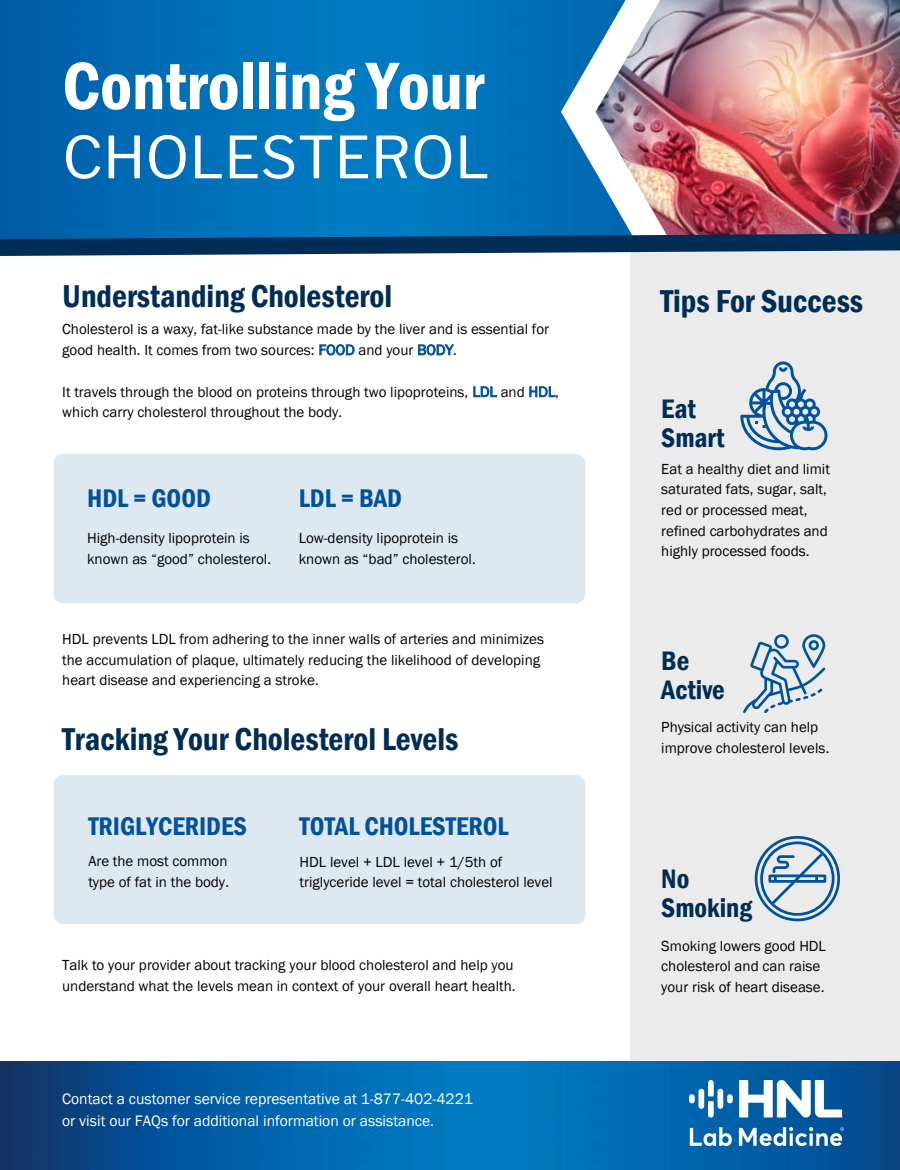
<style>
.page{position:relative;width:900px;height:1170px;background:#fff}
.page>*{position:absolute;margin:0;border:0;box-sizing:border-box;transform-origin:0 0}
.t1{font:600 condensed 69.5px "Franklin Gothic";color:#fff}
.t2{font:57.62px "Libre Franklin";color:#fff}
.t3{font:600 condensed 32.5px "Franklin Gothic";color:#002d55}
.t4{font:600 condensed 27.5px/29px "Franklin Gothic";color:#002d55}
.t5{font:600 condensed 26.25px "Franklin Gothic";color:#00529a}
.t6{font:15.62px/21.5px "Franklin Gothic";color:#fff}
.t7{font:15px/20.6px "Franklin Gothic";color:#000}
.s1{color:#00529a}
</style>
<div class="page">
<img style="left:0;top:0;width:561px;height:223px">
<svg style="left:561px;top:0;width:35px;height:223px;fill:#016db5"></svg>
<img style="left:596px;top:0;width:304px;height:223px">
<div style="left:630px;top:235px;width:270px;height:935px;background:#ebebeb"></div>
<svg style="left:0;top:223px;width:900px;height:33px;background:#255682"></svg>
<svg style="left:743px;top:634px;width:82px;height:80px"></svg>
<svg style="left:755px;top:836px;width:85px;height:85px"></svg>
<svg style="left:740px;top:361px;width:88px;height:89px"></svg>
<div style="left:54px;top:454px;width:531px;height:149px;background:#dee8f1"></div>
<div style="left:54px;top:775px;width:531px;height:149px;background:#dee8f1"></div>
<img style="left:0;top:1062px;width:900px;height:108px">
<img style="left:689px;top:1080px;width:154px;height:65px">
<p class="t1" style="left:62px;top:45px;width:423px">Controlling Your</p>
<p class="t2" style="left:62px;top:123px;width:429px">CHOLESTEROL</p>
<p class="t3" style="left:62px;top:277px;width:331px">Understanding Cholesterol</p>
<p class="t3" style="left:660px;top:283px;width:204px">Tips For Success</p>
<p class="t7" style="left:62px;top:319px;width:488px">Cholesterol is a waxy, fat-like substance made by the liver and is essential for good health. It comes from two sources: <span class="s1">FOOD</span> and your <span class="s1">BODY</span>.</p>
<p class="t7" style="left:62px;top:381px;width:498px">It travels through the blood on proteins through two lipoproteins, <span class="s1">LDL</span> and <span class="s1">HDL</span>, which carry cholesterol throughout the body.</p>
<p class="t4" style="left:661px;top:394px;width:65px">Eat<br>Smart</p>
<p class="t7" style="left:661px;top:458px;width:170px">Eat a healthy diet and limit saturated fats, sugar, salt, red or processed meat, refined carbohydrates and highly processed foods.</p>
<p class="t5" style="left:87px;top:482px;width:125px">HDL = GOOD</p>
<p class="t7" style="left:87px;top:528px;width:185px">High-density lipoprotein is known as “good” cholesterol.</p>
<p class="t5" style="left:299px;top:483px;width:105px">LDL = BAD</p>
<p class="t7" style="left:299px;top:527px;width:178px">Low-density lipoprotein is known as “bad” cholesterol.</p>
<p class="t7" style="left:62px;top:629px;width:483px">HDL prevents LDL from adhering to the inner walls of arteries and minimizes the accumulation of plaque, ultimately reducing the likelihood of developing heart disease and experiencing a stroke.</p>
<p class="t3" style="left:62px;top:720px;width:398px">Tracking Your Cholesterol Levels</p>
<p class="t5" style="left:88px;top:811px;width:160px">TRIGLYCERIDES</p>
<p class="t7" style="left:88px;top:851px;width:142px">Are the most common type of fat in the body.</p>
<p class="t5" style="left:300px;top:811px;width:211px">TOTAL CHOLESTEROL</p>
<p class="t7" style="left:300px;top:851px;width:254px">HDL level + LDL level + 1/5th of triglyceride level = total cholesterol level</p>
<p class="t7" style="left:62px;top:955px;width:455px">Talk to your provider about tracking your blood cholesterol and help you understand what the levels mean in context of your overall heart health.</p>
<p class="t6" style="left:62px;top:1088px;width:412px">Contact a customer service representative at 1-877-402-4221 or visit our FAQs for additional information or assistance.</p>
<p class="t4" style="left:661px;top:645px;width:65px">Be<br>Active</p>
<p class="t7" style="left:661px;top:717px;width:170px">Physical activity can help improve cholesterol levels.</p>
<p class="t4" style="left:661px;top:864px;width:92px">No<br>Smoking</p>
<p class="t7" style="left:661px;top:935px;width:166px">Smoking lowers good HDL cholesterol and can raise your risk of heart disease.</p>
</div>
